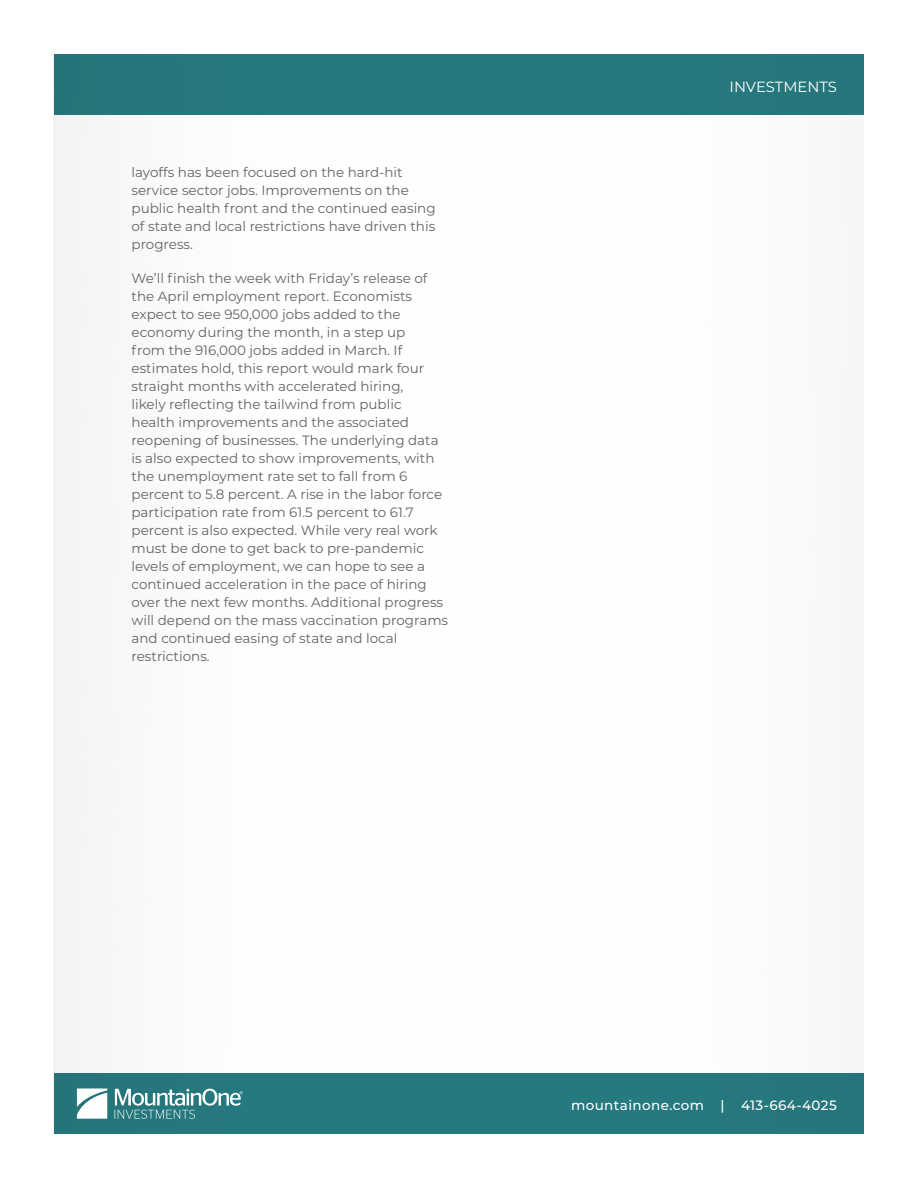
<style>
.page{position:relative;width:918px;height:1188px;background:#fff}
.page>*{position:absolute;margin:0;border:0;box-sizing:border-box;transform-origin:0 0}
.t1{font:14.85px "Montserrat";color:#fff}
.Bullets_2{font:13.5px/18px "Montserrat";color:#636366}
.t2{font:500 13.5px "Montserrat";letter-spacing:.03em;color:#fff}
</style>
<div class="page">
<div style="left:54px;top:1073px;width:810px;height:61px;background:#277a7f"></div>
<div style="left:54px;top:54px;width:810px;height:61px;background:#277a7f"></div>
<svg style="left:77px;top:1088px;width:30px;height:31px"></svg>
<svg style="left:115px;top:1089px;width:128px;height:30px"></svg>
<p class="Bullets_2" style="left:132px;top:163px;width:306px">layoffs has been focused on the hard-hit service sector jobs. Improvements on the public health front and the continued easing of state and local restrictions have driven this progress.</p>
<p class="Bullets_2" style="left:132px;top:269px;width:318px">We’ll finish the week with Friday’s release of the April employment report. Economists expect to see 950,000 jobs added to the economy during the month, in a step up<br>from the 916,000 jobs added in March. If estimates hold, this report would mark four straight months with accelerated hiring,<br>likely reflecting the tailwind from public health improvements and the associated reopening of businesses. The underlying data is also expected to show improvements, with the unemployment rate set to fall from 6 percent to 5.8 percent. A rise in the labor force participation rate from 61.5 percent to 61.7 percent is also expected. While very real work must be done to get back to pre-pandemic levels of employment, we can hope to see a continued acceleration in the pace of hiring over the next few months. Additional progress will depend on the mass vaccination programs and continued easing of state and local restrictions.</p>
<p class="t1" style="left:730px;top:76px;width:109px">INVESTMENTS</p>
<p class="t2" style="left:571px;top:1096px;width:267px">mountainone.com | 413-664-4025</p>
</div>
